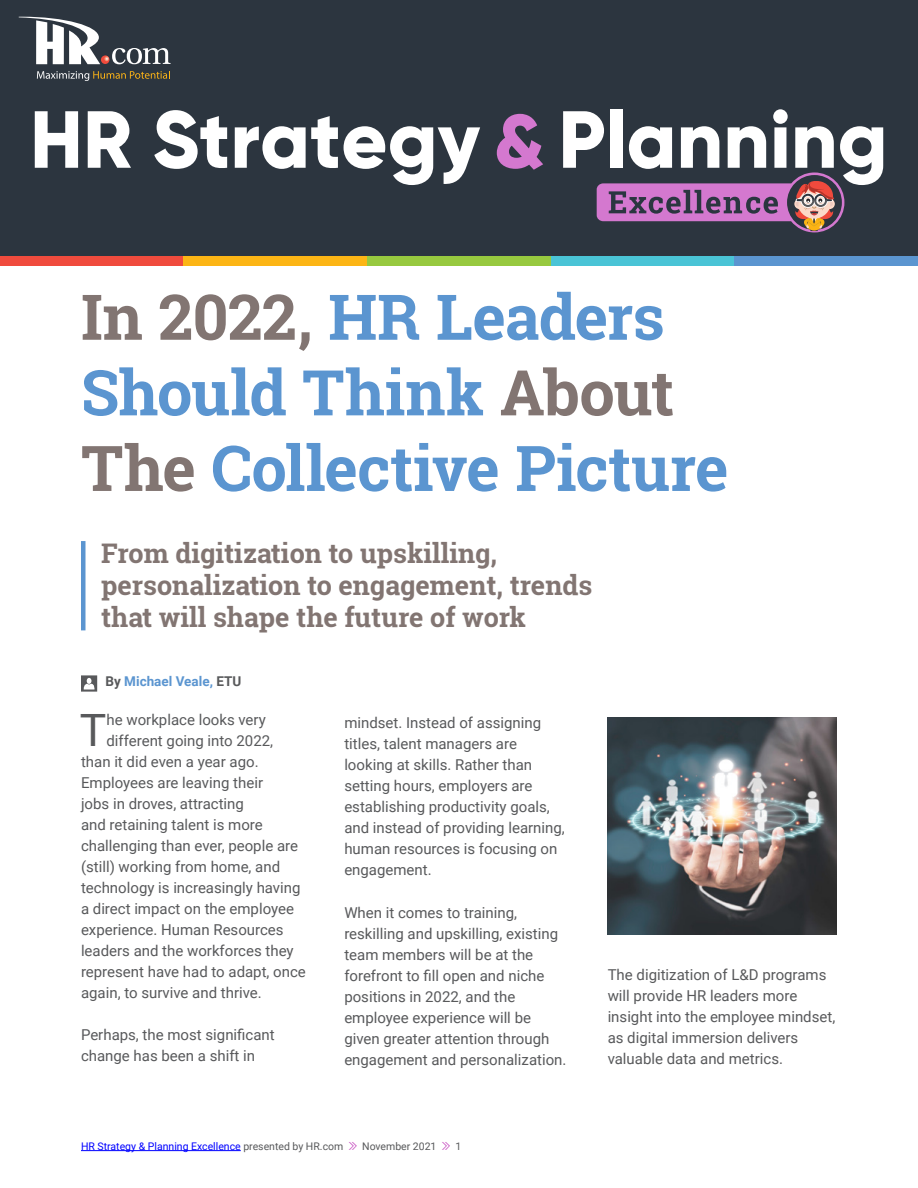
<style>
.page{position:relative;width:918px;height:1188px;background:#fff}
.page>*{position:absolute;margin:0;border:0;box-sizing:border-box;transform-origin:0 0}
.t1{font:700 63px/75.6px "Roboto Slab";letter-spacing:-.01em;color:#5b95d0}
.t2{font:44.55px "Roboto";color:#58595b}
.t3{font:700 27px/32.4px "Roboto Slab";color:#827572}
.t4{font:15px/21px "Roboto";color:#58595b}
.t5{font:700 13.5px "Roboto";color:#5b95d0}
.t6{font:10.5px "Roboto";color:#00f}
.t7{font:10.5px "Roboto";color:#58595b}
.s1{color:#827572}
.s2{color:#58595b}
</style>
<div class="page">
<hr style="left:81px;top:1150px;width:160px;height:1px;background:#00f">
<svg style="left:349px;top:1142px;width:8px;height:8px"></svg>
<svg style="left:442px;top:1142px;width:8px;height:8px"></svg>
<svg style="left:81px;top:675px;width:16px;height:17px"></svg>
<div style="left:81px;top:541px;width:5px;height:89px;background:#5b95d0"></div>
<img style="left:608px;top:717px;width:229px;height:217px">
<div style="left:0;top:254px;width:184px;height:12px;background:#f04b3d"></div>
<div style="left:184px;top:254px;width:183px;height:12px;background:#fcb515"></div>
<div style="left:367px;top:254px;width:184px;height:12px;background:#97c93f"></div>
<div style="left:551px;top:254px;width:183px;height:12px;background:#4ac4d6"></div>
<div style="left:734px;top:254px;width:184px;height:12px;background:#5b95d0"></div>
<div style="left:0;top:0;width:918px;height:255px;background:#2c353f"></div>
<svg style="left:19px;top:17px;width:152px;height:47px"></svg>
<svg style="left:37px;top:71px;width:133px;height:10px"></svg>
<svg style="left:35px;top:111px;width:43px;height:57px"></svg>
<svg style="left:88px;top:111px;width:43px;height:57px"></svg>
<svg style="left:154px;top:110px;width:73px;height:59px"></svg>
<svg style="left:235px;top:116px;width:103px;height:53px"></svg>
<svg style="left:344px;top:126px;width:136px;height:59px"></svg>
<svg style="left:497px;top:114px;width:46px;height:56px"></svg>
<svg style="left:563px;top:109px;width:320px;height:123px"></svg>
<h1 class="t1" style="left:81px;top:278px;width:649px"><span class="s1">In 2022,</span> HR Leaders<br>Should Think <span class="s1">About<br>The</span> Collective Picture</h1>
<h3 class="t3" style="left:101px;top:536px;width:493px">From digitization to upskilling, personalization to engagement, trends that will shape the future of work</h3>
<p class="t5" style="left:106px;top:671px;width:137px"><span class="s2">By</span> Michael Veale, <span class="s2">ETU</span></p>
<h2 class="t2" style="left:80px;top:699px;width:28px">T</h2>
<p class="t4" style="left:107px;top:708px;width:161px">he workplace looks very</p>
<p class="t4" style="left:107px;top:729px;width:168px">different going into 2022,</p>
<p class="t4" style="left:81px;top:750px;width:179px">than it did even a year ago.</p>
<p class="t4" style="left:81px;top:771px;width:184px">Employees are leaving their</p>
<p class="t4" style="left:81px;top:792px;width:164px">jobs in droves, attracting</p>
<p class="t4" style="left:81px;top:813px;width:183px">and retaining talent is more</p>
<p class="t4" style="left:81px;top:834px;width:219px">challenging than ever, people are</p>
<p class="t4" style="left:81px;top:855px;width:201px">(still) working from home, and</p>
<p class="t4" style="left:81px;top:876px;width:221px">technology is increasingly having</p>
<p class="t4" style="left:81px;top:897px;width:215px">a direct impact on the employee</p>
<p class="t4" style="left:81px;top:918px;width:204px">experience. Human Resources</p>
<p class="t4" style="left:81px;top:939px;width:214px">leaders and the workforces they</p>
<p class="t4" style="left:81px;top:960px;width:226px">represent have had to adapt, once</p>
<p class="t4" style="left:81px;top:981px;width:182px">again, to survive and thrive.</p>
<p class="t4" style="left:81px;top:1024px;width:195px">Perhaps, the most significant change has been a shift in</p>
<p class="t4" style="left:344px;top:712px;width:222px">mindset. Instead of assigning titles, talent managers are looking at skills. Rather than setting hours, employers are establishing productivity goals, and instead of providing learning, human resources is focusing on engagement.</p>
<p class="t4" style="left:344px;top:901px;width:224px">When it comes to training, reskilling and upskilling, existing team members will be at the forefront to fill open and niche positions in 2022, and the employee experience will be given greater attention through engagement and personalization.</p>
<p class="t6" style="left:81px;top:1139px;width:264px">HR Strategy &amp; Planning Excellence <span class="s2">presented by HR.com</span></p>
<p class="t7" style="left:362px;top:1139px;width:76px">November 2021</p>
<p class="t7" style="left:455px;top:1139px;width:7px">1</p>
<p class="t4" style="left:608px;top:963px;width:229px">The digitization of L&amp;D programs will provide HR leaders more insight into the employee mindset, as digital immersion delivers valuable data and metrics.</p>
</div>
